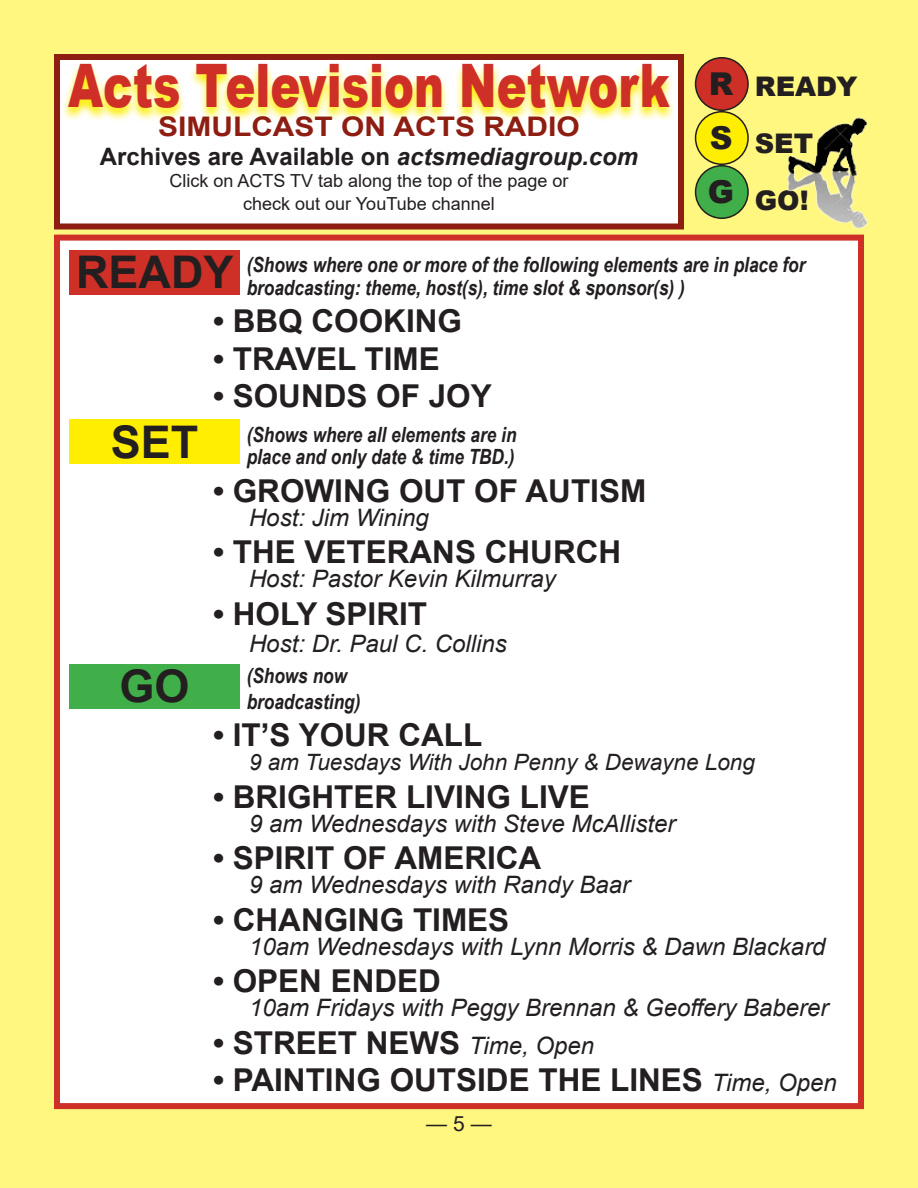
<style>
.page{position:relative;width:918px;height:1188px;background:#fff780}
.page>*{position:absolute;margin:0;border:0;box-sizing:border-box;transform-origin:0 0}
.t1{font:900 60px "Arial";color:#ce2f26;scale:.75 1}
.t2{font:700 45px "Arial";color:#231f20}
._12_Schedule_Dates{font:700 31.5px "Arial";color:#231f20}
.t3{font:900 31.5px "Arial";color:#231f20}
.t4{font:700 27px "Arial";color:#8e1d12;scale:1.11 1}
.t5{font:900 27px "Arial";color:#231f20}
._12_Schedule_Dates-2{font:italic 24px "Arial";color:#231f20}
.t6{font:700 24px "Arial";color:#231f20}
._12_Schedule_Dates-3{font:italic 22.5px "Arial";color:#231f20}
.t7{font:italic 700 21px/22.5px "Arial Narrow";color:#231f20}
._01_ANL_Body_Copy{font:21px "Arial";color:#231f20}
.t8{font:18px/22.5px "Arial";color:#231f20;text-align:center}
.s1{font-style:italic}
.s2{font-weight:400;font-style:italic;font-size:24px}
</style>
<div class="page">
<div style="left:57px;top:57px;width:624px;height:169px;background:#fff"></div>
<svg style="left:63px;top:65px;width:611px;height:56px"></svg>
<div style="left:54px;top:54px;width:630px;height:176px;border:6px solid #8e1d12"></div>
<div style="left:57px;top:238px;width:804px;height:868px;background:#fff"></div>
<div style="left:69px;top:250px;width:171px;height:45px;background:#ce2f26"></div>
<div style="left:69px;top:419px;width:171px;height:45px;background:#fe0"></div>
<div style="left:69px;top:664px;width:171px;height:45px;background:#40ae49"></div>
<div style="left:54px;top:235px;width:810px;height:874px;border:6px solid #ce2f26"></div>
<div style="left:696px;top:58px;width:52px;height:52px;background:#ce2f26;border-radius:50%"></div>
<div style="left:695px;top:57px;width:54px;height:54px;border:2px solid #231f20;border-radius:50%"></div>
<div style="left:696px;top:112px;width:52px;height:52px;background:#fe0;border-radius:50%"></div>
<div style="left:695px;top:111px;width:54px;height:54px;border:2px solid #231f20;border-radius:50%"></div>
<div style="left:696px;top:166px;width:52px;height:52px;background:#40ae49;border-radius:50%"></div>
<div style="left:695px;top:165px;width:54px;height:54px;border:2px solid #231f20;border-radius:50%"></div>
<img style="left:783px;top:117px;width:85px;height:118px">
<p class="t1" style="left:68px;top:42px;width:804px">Acts Television Network</p>
<p class="t4" style="left:158px;top:107px;width:381px">SIMULCAST ON ACTS RADIO</p>
<p class="t6" style="left:100px;top:139px;width:540px">Archives are Available on <span class="s1">actsmediagroup.com</span></p>
<p class="t8" style="left:170px;top:170px;width:400px">Click on ACTS TV tab along the top of the page or check out our YouTube channel</p>
<p class="t3" style="left:709px;top:61px;width:26px">R</p>
<p class="t3" style="left:710px;top:115px;width:24px">S</p>
<p class="t3" style="left:708px;top:169px;width:28px">G</p>
<p class="t5" style="left:755px;top:67px;width:104px">READY</p>
<p class="t5" style="left:755px;top:124px;width:60px">SET</p>
<p class="t5" style="left:755px;top:180px;width:55px">GO!</p>
<p class="t2" style="left:76px;top:241px;width:159px">READY</p>
<p class="t7" style="left:247px;top:252px;width:560px">(Shows where one or more of the following elements are in place for broadcasting: theme, host(s), time slot &amp; sponsor(s) )</p>
<p class="_12_Schedule_Dates" style="left:213px;top:299px;width:251px">• BBQ COOKING</p>
<p class="_12_Schedule_Dates" style="left:213px;top:336px;width:228px">• TRAVEL TIME</p>
<p class="_12_Schedule_Dates" style="left:213px;top:374px;width:280px">• SOUNDS OF JOY</p>
<p class="t2" style="left:111px;top:410px;width:89px">SET</p>
<p class="t7" style="left:247px;top:422px;width:271px">(Shows where all elements are in place and only date &amp; time TBD.)</p>
<p class="_12_Schedule_Dates" style="left:213px;top:468px;width:435px">• GROWING OUT OF AUTISM</p>
<p class="_12_Schedule_Dates-2" style="left:249px;top:502px;width:181px">Host: Jim Wining</p>
<p class="_12_Schedule_Dates" style="left:213px;top:530px;width:410px">• THE VETERANS CHURCH</p>
<p class="_12_Schedule_Dates-2" style="left:249px;top:563px;width:308px">Host: Pastor Kevin Kilmurray</p>
<p class="_12_Schedule_Dates" style="left:213px;top:591px;width:216px">• HOLY SPIRIT</p>
<p class="_12_Schedule_Dates-2" style="left:249px;top:628px;width:259px">Host: Dr. Paul C. Collins</p>
<p class="t2" style="left:119px;top:655px;width:72px">GO</p>
<p class="t7" style="left:247px;top:662px;width:115px;line-height:25.5px">(Shows now broadcasting)</p>
<p class="_12_Schedule_Dates" style="left:213px;top:713px;width:271px">• IT’S YOUR CALL</p>
<p class="_12_Schedule_Dates-3" style="left:249px;top:748px;width:507px">9 am Tuesdays With John Penny &amp; Dewayne Long</p>
<p class="_12_Schedule_Dates" style="left:213px;top:774px;width:378px">• BRIGHTER LIVING LIVE</p>
<p class="_12_Schedule_Dates-2" style="left:249px;top:808px;width:428px">9 am Wednesdays with Steve McAllister</p>
<p class="_12_Schedule_Dates" style="left:213px;top:836px;width:330px">• SPIRIT OF AMERICA</p>
<p class="_12_Schedule_Dates-2" style="left:249px;top:869px;width:383px">9 am Wednesdays with Randy Baar</p>
<p class="_12_Schedule_Dates" style="left:213px;top:897px;width:298px">• CHANGING TIMES</p>
<p class="_12_Schedule_Dates-2" style="left:249px;top:931px;width:578px">10am Wednesdays with Lynn Morris &amp; Dawn Blackard</p>
<p class="_12_Schedule_Dates" style="left:213px;top:959px;width:230px">• OPEN ENDED</p>
<p class="_12_Schedule_Dates-2" style="left:249px;top:992px;width:581px">10am Fridays with Peggy Brennan &amp; Geoffery Baberer</p>
<p class="_12_Schedule_Dates" style="left:213px;top:1020px;width:383px">• STREET NEWS <span class="s2">Time, Open</span></p>
<p class="_12_Schedule_Dates" style="left:213px;top:1058px;width:625px">• PAINTING OUTSIDE THE LINES <span class="s2">Time, Open</span></p>
<p class="_01_ANL_Body_Copy" style="left:426px;top:1109px;width:67px">— 5 —</p>
</div>
